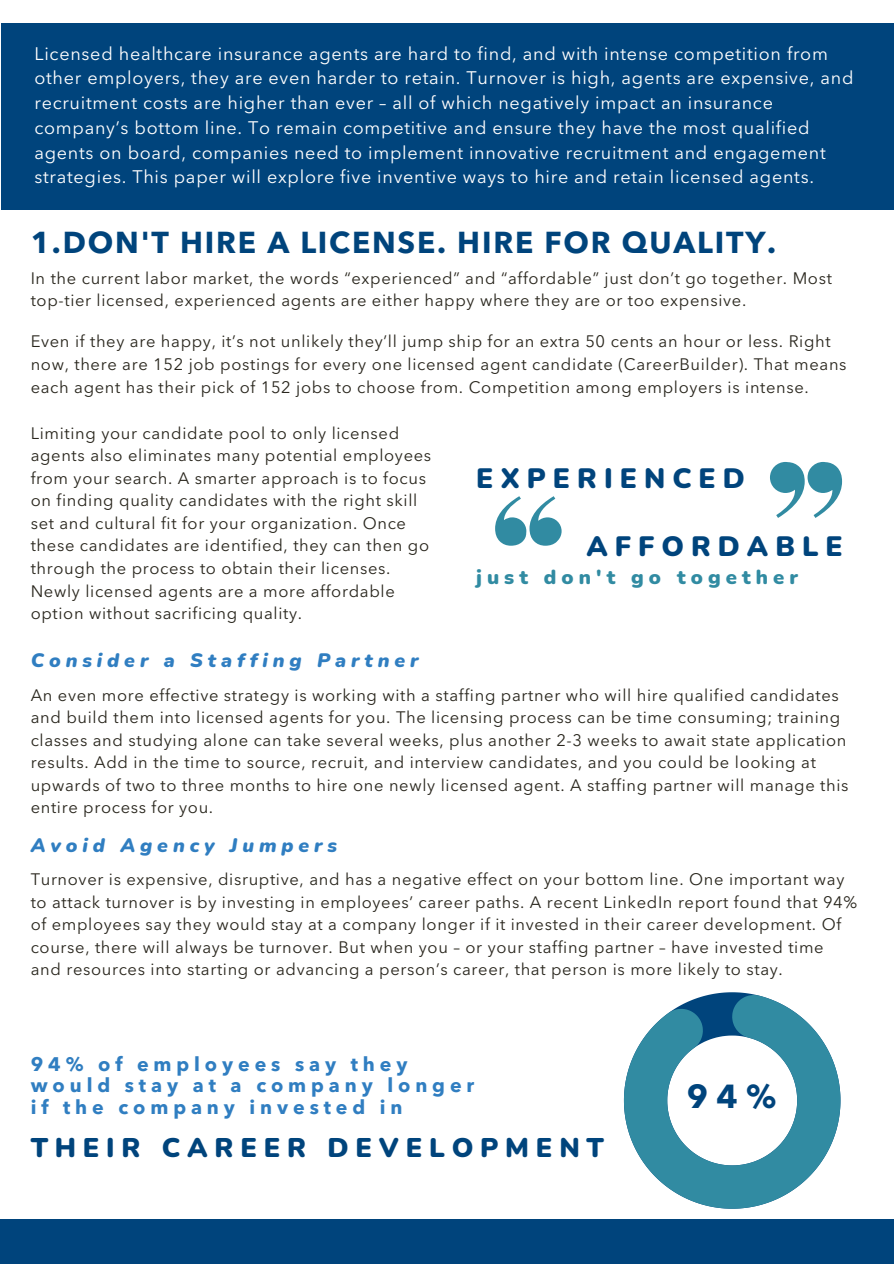
<style>
.page{position:relative;width:894px;height:1264px;background:#fff}
.page>*{position:absolute;margin:0;border:0;box-sizing:border-box;transform-origin:0 0}
.t1{font:700 33px "Avenir Next LT Pro";color:#00447c}
.t2{font:700 30px "Avenir Next LT Pro";letter-spacing:.06em;color:#00447c}
.t3{font:900 28.05px "Nunito";letter-spacing:.25em;color:#00447c}
.t4{font:900 27px "Nunito";letter-spacing:.25em;color:#00447c}
.t5{font:900 20.25px "Nunito";letter-spacing:.25em;color:#318ba2}
.t6{font:700 19.5px/21.5px "Avenir Next LT Pro";letter-spacing:.25em;color:#307ec1}
.t7{font:italic 900 19.5px "Nunito";letter-spacing:.25em;color:#307ec1}
.t8{font:18px/24.8px "Avenir Next LT Pro";letter-spacing:.04em;color:#fff}
.t9{font:16.5px/22.5px "Avenir Next LT Pro";letter-spacing:.04em;color:#29261d}
</style>
<div class="page">
<div style="left:1px;top:23px;width:892px;height:187px;background:#00447c"></div>
<div style="left:0;top:1219px;width:893px;height:44px;background:#00447c"></div>
<svg style="left:623px;top:994px;width:217px;height:214px;fill:#328ba2"></svg>
<svg style="left:495px;top:496px;width:66px;height:49px"></svg>
<svg style="left:770px;top:462px;width:71px;height:56px"></svg>
<p class="t8" style="left:34px;top:41px;width:820px">Licensed healthcare insurance agents are hard to find, and with intense competition from other employers, they are even harder to retain. Turnover is high, agents are expensive, and recruitment costs are higher than ever – all of which negatively impact an insurance company’s bottom line. To remain competitive and ensure they have the most qualified agents on board, companies need to implement innovative recruitment and engagement strategies. This paper will explore five inventive ways to hire and retain licensed agents.</p>
<h2 class="t2" style="left:31px;top:224px;width:746px">1.DON'T HIRE A LICENSE. HIRE FOR QUALITY.</h2>
<p class="t9" style="left:31px;top:267px;width:802px">In the current labor market, the words “experienced” and “affordable” just don’t go together. Most top-tier licensed, experienced agents are either happy where they are or too expensive.</p>
<p class="t9" style="left:31px;top:330px;width:817px">Even if they are happy, it’s not unlikely they’ll jump ship for an extra 50 cents an hour or less. Right now, there are 152 job postings for every one licensed agent candidate (CareerBuilder). That means each agent has their pick of 152 jobs to choose from. Competition among employers is intense.</p>
<p class="t9" style="left:31px;top:422px;width:402px">Limiting your candidate pool to only licensed agents also eliminates many potential employees from your search. A smarter approach is to focus on finding quality candidates with the right skill set and cultural fit for your organization. Once these candidates are identified, they can then go through the process to obtain their licenses.<br>Newly licensed agents are a more affordable option without sacrificing quality.</p>
<p class="t7" style="left:31px;top:646px;width:389px">Consider a Staffing Partner</p>
<h3 class="t3" style="left:476px;top:458px;width:270px">EXPERIENCED</h3>
<h3 class="t3" style="left:586px;top:526px;width:258px">AFFORDABLE</h3>
<p class="t5" style="left:476px;top:562px;width:323px">just don't go together</p>
<p class="t9" style="left:31px;top:683px;width:819px">An even more effective strategy is working with a staffing partner who will hire qualified candidates and build them into licensed agents for you. The licensing process can be time consuming; training classes and studying alone can take several weeks, plus another 2-3 weeks to await state application results. Add in the time to source, recruit, and interview candidates, and you could be looking at upwards of two to three months to hire one newly licensed agent. A staffing partner will manage this entire process for you.</p>
<p class="t7" style="left:31px;top:831px;width:308px">Avoid Agency Jumpers</p>
<p class="t9" style="left:31px;top:868px;width:827px">Turnover is expensive, disruptive, and has a negative effect on your bottom line. One important way to attack turnover is by investing in employees’ career paths. A recent LinkedIn report found that 94% of employees say they would stay at a company longer if it invested in their career development. Of course, there will always be turnover. But when you – or your staffing partner – have invested time and resources into starting or advancing a person’s career, that person is more likely to stay.</p>
<p class="t6" style="left:31px;top:1053px;width:445px">94% of employees say they would stay at a company longer if the company invested in</p>
<h3 class="t4" style="left:31px;top:1127px;width:574px">THEIR CAREER DEVELOPMENT</h3>
<h1 class="t1" style="left:686px;top:1076px;width:91px">94%</h1>
</div>
